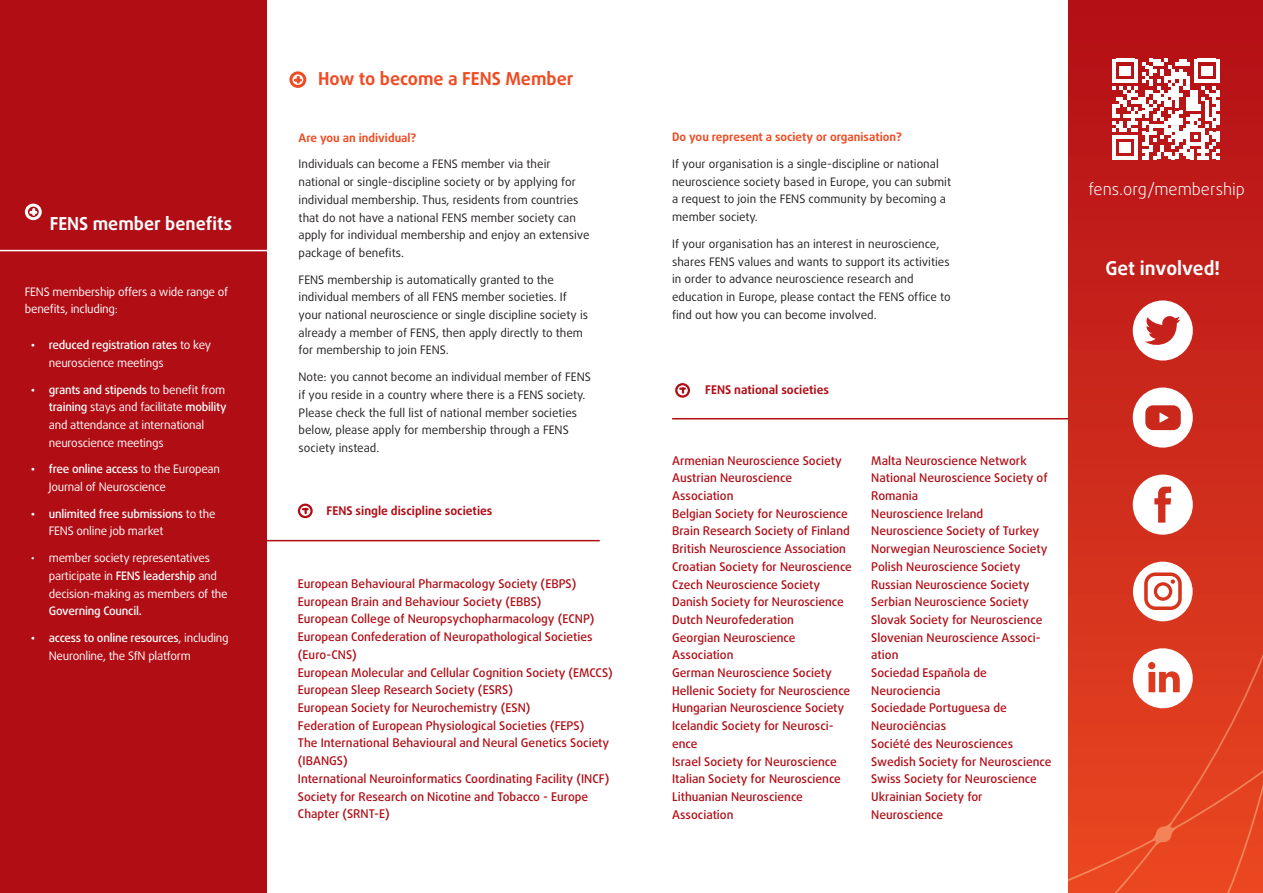
<style>
.page{position:relative;width:1263px;height:893px;background:#fff}
.page>*{position:absolute;margin:0;border:0;box-sizing:border-box;transform-origin:0 0}
.t1{font:700 19.05px "Daxline Pro";color:#fff}
.t2{font:700 17.85px "Daxline Pro";color:#f04b22}
.t3{font:700 17.85px "Daxline Pro";color:#fff}
.t4{font:300 16.5px "Daxline Pro";color:#fff}
.t5{font:500 12px/17.7px "Daxline Pro";color:#b00d15}
.t6{font:700 12px "Daxline Pro";color:#b00d15}
.t7{font:11.7px/17.7px "Daxline Pro";color:#231f20}
.t8{font:11.7px/17.7px "Daxline Pro";letter-spacing:-.02em;color:#fff}
.t9{font:500 11.7px/17.7px "Daxline Pro";letter-spacing:-.02em;color:#fff}
.t10{font:700 11.7px "Daxline Pro";color:#f04b22}
.s1{font-weight:400}
.s2{font-weight:500}
</style>
<div class="page">
<div style="left:1069px;top:0;width:194px;height:893px;background:linear-gradient(to right,#c01c19,#c01c19)"></div>
<svg style="left:1068px;top:439px;width:195px;height:454px;background:#dc3a1f"></svg>
<div style="left:0;top:0;width:267px;height:893px;background:#b00d15"></div>
<svg style="left:1133px;top:300px;width:60px;height:61px"></svg>
<svg style="left:1133px;top:475px;width:60px;height:60px"></svg>
<svg style="left:1133px;top:648px;width:60px;height:60px"></svg>
<svg style="left:1133px;top:388px;width:60px;height:60px"></svg>
<svg style="left:1133px;top:562px;width:59px;height:59px"></svg>
<svg style="left:1112px;top:59px;width:108px;height:100px"></svg>
<div style="left:25px;top:204px;width:17px;height:16px;border:3px solid #fff;border-radius:50%"></div>
<svg style="left:31px;top:209px;width:5px;height:5px"></svg>
<hr style="left:0;top:250px;width:299px;height:1px;background:#fff">
<hr style="left:265px;top:540px;width:335px;height:1px;background:#b00d15">
<div style="left:289px;top:71px;width:17px;height:17px;border:3px solid #f04b22;border-radius:50%"></div>
<svg style="left:295px;top:77px;width:5px;height:5px"></svg>
<div style="left:675px;top:383px;width:15px;height:15px;border:2px solid #b00d15;border-radius:50%"></div>
<svg style="left:680px;top:388px;width:5px;height:5px"></svg>
<hr style="left:672px;top:418px;width:397px;height:1px;background:#b00d15">
<div style="left:298px;top:504px;width:15px;height:14px;border:2px solid #b00d15;border-radius:50%"></div>
<svg style="left:303px;top:508px;width:5px;height:5px"></svg>
<p class="t3" style="left:50px;top:212px;width:184px">FENS member benefits</p>
<p class="t8" style="left:25px;top:283px;width:205px">FENS membership offers a wide range of benefits, including:</p>
<p class="t9" style="left:49px;top:336px;width:164px;text-indent:-18px">• reduced registration rates <span class="s1">to key neuroscience meetings</span></p>
<p class="t8" style="left:49px;top:380px;width:179px;text-indent:-18px"><span class="s2">• grants and stipends</span> to benefit from <span class="s2">training</span> stays and facilitate <span class="s2">mobility </span>and attendance at international neuroscience meetings</p>
<p class="t8" style="left:49px;top:460px;width:173px;text-indent:-18px"><span class="s2">• free online access</span> to the European<br>Journal of Neuroscience</p>
<p class="t9" style="left:49px;top:505px;width:168px;text-indent:-18px">• unlimited free submissions <span class="s1">to the<br>FENS online job market</span></p>
<p class="t8" style="left:49px;top:549px;width:180px;text-indent:-18px">• member society representatives participate in <span class="s2">FENS leadership</span> and decision-making as members of the<br><span class="s2">Governing Council.</span></p>
<p class="t8" style="left:49px;top:629px;width:181px;text-indent:-18px"><span class="s2">• access to online resources</span>, including<br>Neuronline, the SfN platform</p>
<p class="t2" style="left:318px;top:67px;width:257px">How to become a FENS Member</p>
<p class="t10" style="left:299px;top:130px;width:119px">Are you an individual?</p>
<p class="t7" style="left:299px;top:155px;width:292px">Individuals can become a FENS member via their national or single-discipline society or by applying for individual membership. Thus, residents from countries that do not have a national FENS member society can apply for individual membership and enjoy an extensive package of benefits.</p>
<p class="t7" style="left:299px;top:271px;width:291px">FENS membership is automatically granted to the individual members of all FENS member societies. If your national neuroscience or single discipline society is already a member of FENS, then apply directly to them for membership to join FENS.</p>
<p class="t7" style="left:299px;top:368px;width:294px">Note: you cannot become an individual member of FENS if you reside in a country where there is a FENS society.<br>Please check the full list of national member societies below, please apply for membership through a FENS society instead.</p>
<p class="t6" style="left:327px;top:503px;width:167px">FENS single discipline societies</p>
<p class="t5" style="left:298px;top:575px;width:280px">European Behavioural Pharmacology Society (EBPS)</p>
<p class="t5" style="left:298px;top:592px;width:245px">European Brain and Behaviour Society (EBBS)</p>
<p class="t5" style="left:298px;top:610px;width:298px">European College of Neuropsychopharmacology (ECNP)</p>
<p class="t5" style="left:298px;top:628px;width:296px">European Confederation of Neuropathological Societies (Euro-CNS)</p>
<p class="t5" style="left:298px;top:663px;width:316px">European Molecular and Cellular Cognition Society (EMCCS)</p>
<p class="t5" style="left:298px;top:681px;width:217px">European Sleep Research Society (ESRS)</p>
<p class="t5" style="left:298px;top:699px;width:234px">European Society for Neurochemistry (ESN)</p>
<p class="t5" style="left:298px;top:716px;width:288px">Federation of European Physiological Societies (FEPS)</p>
<p class="t5" style="left:298px;top:734px;width:313px">The International Behavioural and Neural Genetics Society (IBANGS)</p>
<p class="t5" style="left:298px;top:769px;width:313px">International Neuroinformatics Coordinating Facility (INCF)</p>
<p class="t5" style="left:298px;top:787px;width:292px">Society for Research on Nicotine and Tobacco - Europe<br>Chapter (SRNT-E)</p>
<p class="t10" style="left:672px;top:129px;width:231px">Do you represent a society or organisation?</p>
<p class="t7" style="left:672px;top:155px;width:280px">If your organisation is a single-discipline or national neuroscience society based in Europe, you can submit a request to join the FENS community by becoming a member society.</p>
<p class="t7" style="left:672px;top:235px;width:280px">If your organisation has an interest in neuroscience, shares FENS values and wants to support its activities in order to advance neuroscience research and education in Europe, please contact the FENS office to find out how you can become involved.</p>
<p class="t6" style="left:705px;top:382px;width:125px">FENS national societies</p>
<p class="t5" style="left:672px;top:451px;width:171px">Armenian Neuroscience Society</p>
<p class="t5" style="left:672px;top:469px;width:121px">Austrian Neuroscience</p>
<p class="t5" style="left:672px;top:487px;width:63px">Association</p>
<p class="t5" style="left:672px;top:504px;width:177px">Belgian Society for Neuroscience</p>
<p class="t5" style="left:672px;top:522px;width:179px">Brain Research Society of Finland</p>
<p class="t5" style="left:672px;top:540px;width:175px">British Neuroscience Association</p>
<p class="t5" style="left:672px;top:558px;width:181px">Croatian Society for Neuroscience</p>
<p class="t5" style="left:672px;top:575px;width:150px">Czech Neuroscience Society</p>
<p class="t5" style="left:672px;top:593px;width:173px">Danish Society for Neuroscience</p>
<p class="t5" style="left:672px;top:611px;width:123px">Dutch Neurofederation</p>
<p class="t5" style="left:672px;top:628px;width:125px">Georgian Neuroscience</p>
<p class="t5" style="left:672px;top:646px;width:63px">Association</p>
<p class="t5" style="left:672px;top:664px;width:161px">German Neuroscience Society</p>
<p class="t5" style="left:672px;top:681px;width:180px">Hellenic Society for Neuroscience</p>
<p class="t5" style="left:672px;top:699px;width:174px">Hungarian Neuroscience Society</p>
<p class="t5" style="left:672px;top:717px;width:163px">Icelandic Society for Neurosci&shy;ence</p>
<p class="t5" style="left:672px;top:752px;width:166px">Israel Society for Neuroscience</p>
<p class="t5" style="left:672px;top:770px;width:170px">Italian Society for Neuroscience</p>
<p class="t5" style="left:672px;top:788px;width:132px">Lithuanian Neuroscience</p>
<p class="t5" style="left:672px;top:805px;width:63px">Association</p>
<p class="t5" style="left:871px;top:451px;width:157px">Malta Neuroscience Network</p>
<p class="t5" style="left:871px;top:469px;width:178px">National Neuroscience Society of<br>Romania</p>
<p class="t5" style="left:871px;top:504px;width:113px">Neuroscience Ireland</p>
<p class="t5" style="left:871px;top:522px;width:169px">Neuroscience Society of Turkey</p>
<p class="t5" style="left:871px;top:540px;width:178px">Norwegian Neuroscience Society</p>
<p class="t5" style="left:871px;top:558px;width:151px">Polish Neuroscience Society</p>
<p class="t5" style="left:871px;top:575px;width:160px">Russian Neuroscience Society</p>
<p class="t5" style="left:871px;top:593px;width:159px">Serbian Neuroscience Society</p>
<p class="t5" style="left:871px;top:611px;width:173px">Slovak Society for Neuroscience</p>
<p class="t5" style="left:871px;top:628px;width:171px">Slovenian Neuroscience Associ&shy;ation</p>
<p class="t5" style="left:871px;top:664px;width:117px">Sociedad Española de</p>
<p class="t5" style="left:871px;top:681px;width:71px">Neurociencia</p>
<p class="t5" style="left:871px;top:699px;width:137px">Sociedade Portuguesa de</p>
<p class="t5" style="left:871px;top:717px;width:76px">Neurociências</p>
<p class="t5" style="left:871px;top:735px;width:143px">Société des Neurosciences</p>
<p class="t5" style="left:871px;top:752px;width:182px">Swedish Society for Neuroscience</p>
<p class="t5" style="left:871px;top:770px;width:167px">Swiss Society for Neuroscience</p>
<p class="t5" style="left:871px;top:788px;width:113px">Ukrainian Society for</p>
<p class="t5" style="left:871px;top:805px;width:73px">Neuroscience</p>
<p class="t4" style="left:1088px;top:178px;width:158px">fens.org/membership</p>
<p class="t1" style="left:1105px;top:256px;width:116px">Get involved!</p>
</div>
